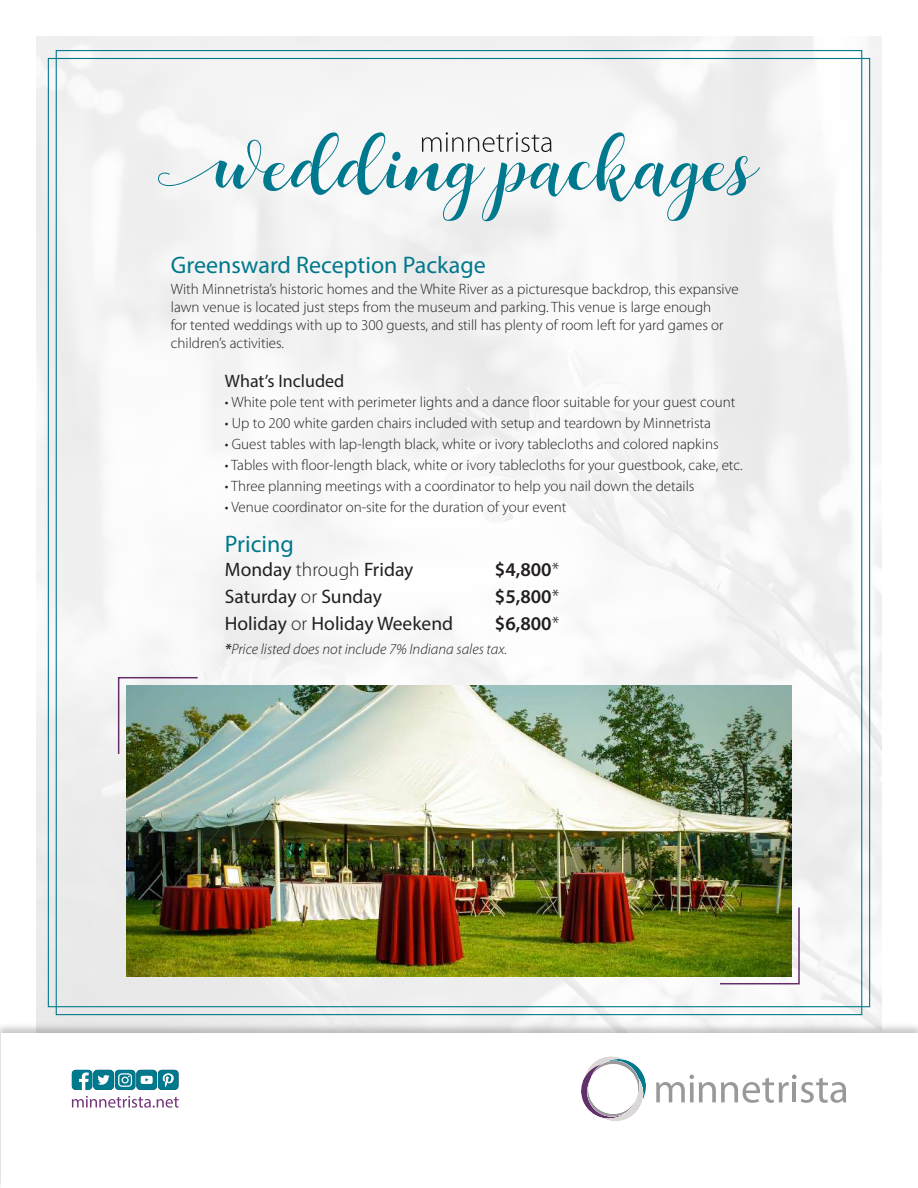
<style>
.page{position:relative;width:918px;height:1188px;background:#fff}
.page>*{position:absolute;margin:0;border:0;box-sizing:border-box;transform-origin:0 0}
.t1{font:24px "Myriad Pro";color:#00788c}
.t2{font:19.5px "Myriad Pro";color:#231f20}
.t3{font:600 19.5px "Myriad Pro";color:#231f20}
.t4{font:18px "Myriad Pro";color:#231f20}
.t5{font:300 15px/18px "Myriad Pro";color:#231f20}
.t6{font:italic 300 15px "Myriad Pro";color:#231f20}
.s1{font-weight:300}
.s2{font-weight:600}
</style>
<div class="page">
<img style="left:37px;top:37px;width:844px;height:985px">
<div style="left:0;top:1022px;width:918px;height:166px;background:#231f20;opacity:.25"></div>
<div style="left:1px;top:1033px;width:917px;height:155px;background:#fff"></div>
<svg style="left:72px;top:1070px;width:106px;height:20px;background:#3c96a6"></svg>
<svg style="left:72px;top:1096px;width:107px;height:12px"></svg>
<svg style="left:656px;top:1075px;width:190px;height:28px"></svg>
<svg style="left:581px;top:1056px;width:65px;height:65px"></svg>
<svg style="left:158px;top:132px;width:602px;height:89px;fill:#f5f5f5"></svg>
<svg style="left:422px;top:132px;width:129px;height:20px"></svg>
<img style="left:126px;top:685px;width:666px;height:291px">
<img style="left:117px;top:676px;width:82px;height:79px">
<svg style="left:718px;top:906px;width:83px;height:79px;background:#6f8030"></svg>
<h1 class="t1" style="left:171px;top:250px;width:316px">Greensward Reception Package</h1>
<p class="t5" style="left:171px;top:280px;width:569px">With Minnetrista’s historic homes and the White River as a picturesque backdrop, this expansive lawn venue is located just steps from the museum and parking. This venue is large enough<br>for tented weddings with up to 300 guests, and still has plenty of room left for yard games or children’s activities.</p>
<p class="t4" style="left:225px;top:370px;width:121px">What’s Included</p>
<p class="t5" style="left:225px;top:393px;width:512px">• White pole tent with perimeter lights and a dance floor suitable for your guest count</p>
<p class="t5" style="left:225px;top:414px;width:488px">• Up to 200 white garden chairs included with setup and teardown by Minnetrista</p>
<p class="t5" style="left:225px;top:435px;width:495px">• Guest tables with lap-length black, white or ivory tablecloths and colored napkins</p>
<p class="t5" style="left:225px;top:456px;width:519px">• Tables with floor-length black, white or ivory tablecloths for your guestbook, cake, etc.</p>
<p class="t5" style="left:225px;top:477px;width:471px">• Three planning meetings with a coordinator to help you nail down the details</p>
<p class="t5" style="left:225px;top:498px;width:343px">• Venue coordinator on-site for the duration of your event</p>
<h1 class="t1" style="left:225px;top:530px;width:71px">Pricing</h1>
<h2 class="t2" style="left:225px;top:558px;width:190px">Monday <span class="s1">through</span> Friday</h2>
<h2 class="t3" style="left:495px;top:559px;width:66px">$4,800<span class="s1">*</span></h2>
<h2 class="t2" style="left:225px;top:585px;width:159px">Saturday <span class="s1">or</span> Sunday</h2>
<h2 class="t3" style="left:495px;top:586px;width:66px">$5,800<span class="s1">*</span></h2>
<h2 class="t2" style="left:225px;top:612px;width:230px">Holiday <span class="s1">or</span> Holiday Weekend</h2>
<h2 class="t3" style="left:495px;top:613px;width:66px">$6,800<span class="s1">*</span></h2>
<p class="t6" style="left:225px;top:642px;width:284px"><span class="s2">*</span>Price listed does not include 7% Indiana sales tax.</p>
</div>
